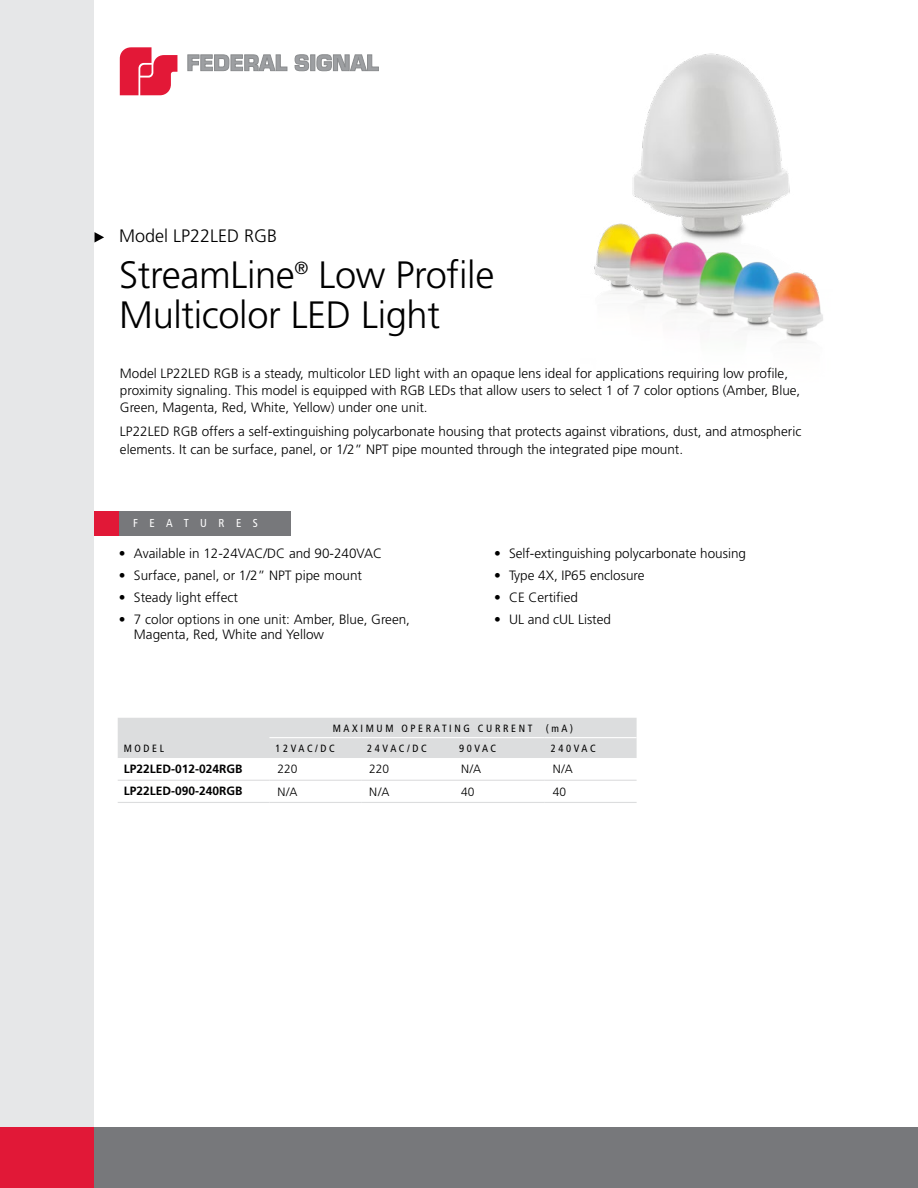
<style>
.page{position:relative;width:918px;height:1188px;background:#fff}
.page>*{position:absolute;margin:0;border:0;box-sizing:border-box;transform-origin:0 0}
.t1{font:300 38.1px/39.5px "Frutiger LT Std";letter-spacing:-.01em;color:#000}
.t2{font:300 18px "Frutiger LT Std";color:#000}
.t3{font:300 13.5px/17.2px "Frutiger LT Std";color:#000}
.t4{font:700 12px "Frutiger LT Std";color:#000}
.t5{font:300 12px "Frutiger LT Std";color:#000}
.t6{font:condensed 11.55px "Frutiger LT Std";letter-spacing:1em;color:#fff}
.t7{font:condensed 10.5px "Frutiger LT Std";letter-spacing:.25em;color:#000}
</style>
<div class="page">
<div style="left:0;top:0;width:94px;height:1188px;background:#e6e7e8"></div>
<div style="left:0;top:1127px;width:94px;height:61px;background:#e11837"></div>
<svg style="left:188px;top:55px;width:99px;height:16px"></svg>
<svg style="left:295px;top:54px;width:14px;height:17px"></svg>
<hr style="left:311px;top:55px;width:4px;height:16px;background:#9d9fa2">
<svg style="left:317px;top:54px;width:62px;height:17px"></svg>
<svg style="left:120px;top:47px;width:57px;height:48px"></svg>
<div style="left:94px;top:1127px;width:824px;height:61px;background:#77787b"></div>
<img style="left:594px;top:53px;width:229px;height:290px">
<div style="left:94px;top:511px;width:26px;height:25px;background:#e11837"></div>
<div style="left:119px;top:511px;width:172px;height:25px;background:#77787b"></div>
<svg style="left:94px;top:232px;width:10px;height:11px"></svg>
<div style="left:118px;top:718px;width:519px;height:40px;background:#dcddde"></div>
<hr style="left:118px;top:780px;width:151px;height:1px;background:#dcddde">
<hr style="left:118px;top:802px;width:151px;height:1px;background:#dcddde">
<hr style="left:269px;top:737px;width:92px;height:1px;background:#fff">
<hr style="left:361px;top:737px;width:92px;height:1px;background:#fff">
<hr style="left:453px;top:737px;width:92px;height:1px;background:#fff">
<hr style="left:545px;top:737px;width:92px;height:1px;background:#fff">
<hr style="left:269px;top:802px;width:92px;height:1px;background:#dcddde">
<hr style="left:361px;top:802px;width:92px;height:1px;background:#dcddde">
<hr style="left:453px;top:802px;width:92px;height:1px;background:#dcddde">
<hr style="left:545px;top:802px;width:92px;height:1px;background:#dcddde">
<hr style="left:269px;top:780px;width:92px;height:1px;background:#dcddde">
<hr style="left:361px;top:780px;width:92px;height:1px;background:#dcddde">
<hr style="left:453px;top:780px;width:92px;height:1px;background:#dcddde">
<hr style="left:545px;top:780px;width:92px;height:1px;background:#dcddde">
<h2 class="t2" style="left:119px;top:226px;width:160px">Model LP22LED RGB</h2>
<h1 class="t1" style="left:119px;top:256px;width:377px">StreamLine<sup>®</sup> Low Profile<br>Multicolor LED Light</h1>
<p class="t3" style="left:120px;top:365px;width:682px">Model LP22LED RGB is a steady, multicolor LED light with an opaque lens ideal for applications requiring low profile, proximity signaling. This model is equipped with RGB LEDs that allow users to select 1 of 7 color options (Amber, Blue,<br>Green, Magenta, Red, White, Yellow) under one unit.</p>
<p class="t3" style="left:120px;top:423px;width:683px">LP22LED RGB offers a self-extinguishing polycarbonate housing that protects against vibrations, dust, and atmospheric elements. It can be surface, panel, or 1/2” NPT pipe mounted through the integrated pipe mount.</p>
<p class="t6" style="left:133px;top:516px;width:126px">FEATURES</p>
<p class="t3" style="left:119px;top:545px;width:265px">• Available in 12-24VAC/DC and 90-240VAC</p>
<p class="t3" style="left:119px;top:567px;width:245px">• Surface, panel, or 1/2” NPT pipe mount</p>
<p class="t3" style="left:119px;top:589px;width:120px">• Steady light effect</p>
<p class="t3" style="left:134px;top:612px;width:278px;line-height:15px;text-indent:-15px">• 7 color options in one unit: Amber, Blue, Green,<br>Magenta, Red, White and Yellow</p>
<p class="t3" style="left:494px;top:545px;width:254px">• Self-extinguishing polycarbonate housing</p>
<p class="t3" style="left:494px;top:567px;width:152px">• Type 4X, IP65 enclosure</p>
<p class="t3" style="left:494px;top:589px;width:86px">• CE Certified</p>
<p class="t3" style="left:494px;top:611px;width:119px">• UL and cUL Listed</p>
<p class="t7" style="left:124px;top:742px;width:42px">MODEL</p>
<p class="t7" style="left:333px;top:722px;width:201px">MAXIMUM OPERATING CURRENT</p>
<p class="t7" style="left:546px;top:722px;width:29px">(mA)</p>
<p class="t7" style="left:275px;top:742px;width:61px">12VAC/DC</p>
<p class="t7" style="left:367px;top:742px;width:61px">24VAC/DC</p>
<p class="t7" style="left:459px;top:742px;width:39px">90VAC</p>
<p class="t7" style="left:551px;top:742px;width:46px">240VAC</p>
<p class="t4" style="left:124px;top:762px;width:120px">LP22LED-012-024RGB</p>
<p class="t5" style="left:278px;top:762px;width:22px">220</p>
<p class="t5" style="left:369px;top:762px;width:22px">220</p>
<p class="t5" style="left:461px;top:762px;width:22px">N/A</p>
<p class="t5" style="left:553px;top:762px;width:22px">N/A</p>
<p class="t4" style="left:124px;top:784px;width:120px">LP22LED-090-240RGB</p>
<p class="t5" style="left:278px;top:785px;width:22px">N/A</p>
<p class="t5" style="left:369px;top:785px;width:22px">N/A</p>
<p class="t5" style="left:461px;top:785px;width:15px">40</p>
<p class="t5" style="left:553px;top:785px;width:15px">40</p>
</div>
